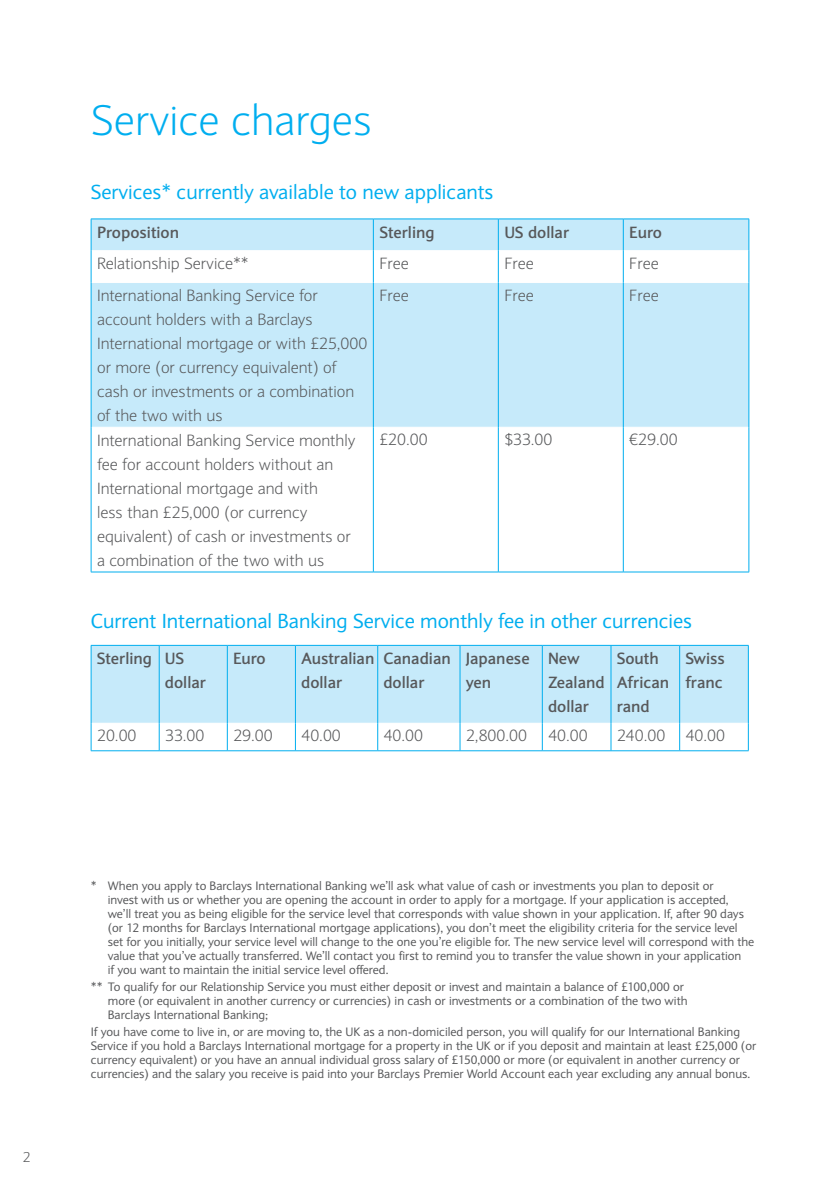
<style>
.page{position:relative;width:840px;height:1191px;background:#fff}
.page>*{position:absolute;margin:0;border:0;box-sizing:border-box;transform-origin:0 0}
.A5_Header{font:300 42px "Expert Sans";color:#00aeef}
.A5_Body_head{font:20px "Expert Sans";color:#00aeef}
.A5_Table_copy{font:300 16px/24px "Expert Sans";color:#57585a}
.A5_Table_copy_bold{font:700 16px/24px "Expert Sans";color:#57585a}
.t1{font:300 14px "Expert Sans";color:#57585a}
.A5_footnote{font:12px/14px "Expert Sans";color:#57585a}
</style>
<div class="page">
<div style="left:92px;top:220px;width:656px;height:207px;background:#c6eafa"></div>
<svg style="left:92px;top:251px;width:656px;height:31px"></svg>
<hr style="left:91px;top:250px;width:282px;height:1px;background:#fff">
<hr style="left:373px;top:250px;width:124px;height:1px;background:#fff">
<hr style="left:498px;top:250px;width:124px;height:1px;background:#fff">
<hr style="left:623px;top:250px;width:125px;height:1px;background:#fff">
<hr style="left:91px;top:282px;width:282px;height:1px;background:#fff">
<hr style="left:373px;top:282px;width:124px;height:1px;background:#fff">
<hr style="left:498px;top:282px;width:124px;height:1px;background:#fff">
<hr style="left:623px;top:282px;width:125px;height:1px;background:#fff">
<hr style="left:91px;top:219px;width:1px;height:32px;background:#00aeef">
<hr style="left:91px;top:219px;width:282px;height:1px;background:#00aeef">
<hr style="left:373px;top:219px;width:125px;height:1px;background:#00aeef">
<hr style="left:498px;top:219px;width:125px;height:1px;background:#00aeef">
<hr style="left:623px;top:219px;width:125px;height:1px;background:#00aeef">
<hr style="left:373px;top:219px;width:1px;height:32px;background:#00aeef">
<hr style="left:497px;top:219px;width:1px;height:32px;background:#00aeef">
<hr style="left:622px;top:219px;width:1px;height:32px;background:#00aeef">
<hr style="left:748px;top:219px;width:1px;height:32px;background:#00aeef">
<hr style="left:91px;top:251px;width:1px;height:31px;background:#00aeef">
<hr style="left:373px;top:251px;width:1px;height:31px;background:#00aeef">
<hr style="left:497px;top:251px;width:1px;height:31px;background:#00aeef">
<hr style="left:622px;top:251px;width:1px;height:31px;background:#00aeef">
<hr style="left:748px;top:251px;width:1px;height:31px;background:#00aeef">
<hr style="left:91px;top:282px;width:1px;height:145px;background:#00aeef">
<hr style="left:91px;top:427px;width:1px;height:144px;background:#00aeef">
<hr style="left:373px;top:282px;width:1px;height:145px;background:#00aeef">
<hr style="left:373px;top:427px;width:1px;height:144px;background:#00aeef">
<hr style="left:497px;top:282px;width:1px;height:145px;background:#00aeef">
<hr style="left:622px;top:282px;width:1px;height:145px;background:#00aeef">
<hr style="left:748px;top:282px;width:1px;height:145px;background:#00aeef">
<hr style="left:497px;top:427px;width:1px;height:144px;background:#00aeef">
<hr style="left:622px;top:427px;width:1px;height:144px;background:#00aeef">
<hr style="left:748px;top:427px;width:1px;height:144px;background:#00aeef">
<hr style="left:91px;top:571px;width:282px;height:1px;background:#00aeef">
<hr style="left:373px;top:571px;width:125px;height:1px;background:#00aeef">
<hr style="left:498px;top:571px;width:125px;height:1px;background:#00aeef">
<hr style="left:623px;top:571px;width:125px;height:1px;background:#00aeef">
<div style="left:92px;top:646px;width:655px;height:77px;background:#c6eafa"></div>
<hr style="left:91px;top:645px;width:68px;height:1px;background:#00aeef">
<hr style="left:159px;top:645px;width:68px;height:1px;background:#00aeef">
<hr style="left:227px;top:645px;width:68px;height:1px;background:#00aeef">
<hr style="left:295px;top:645px;width:82px;height:1px;background:#00aeef">
<hr style="left:377px;top:645px;width:83px;height:1px;background:#00aeef">
<hr style="left:460px;top:645px;width:82px;height:1px;background:#00aeef">
<hr style="left:542px;top:645px;width:68px;height:1px;background:#00aeef">
<hr style="left:610px;top:645px;width:69px;height:1px;background:#00aeef">
<hr style="left:679px;top:645px;width:69px;height:1px;background:#00aeef">
<hr style="left:91px;top:645px;width:1px;height:78px;background:#00aeef">
<hr style="left:159px;top:645px;width:1px;height:78px;background:#00aeef">
<hr style="left:227px;top:645px;width:1px;height:78px;background:#00aeef">
<hr style="left:295px;top:645px;width:1px;height:78px;background:#00aeef">
<hr style="left:377px;top:645px;width:1px;height:78px;background:#00aeef">
<hr style="left:459px;top:645px;width:1px;height:78px;background:#00aeef">
<hr style="left:541px;top:645px;width:1px;height:78px;background:#00aeef">
<hr style="left:610px;top:645px;width:1px;height:78px;background:#00aeef">
<hr style="left:679px;top:645px;width:1px;height:78px;background:#00aeef">
<hr style="left:747px;top:645px;width:1px;height:78px;background:#00aeef">
<svg style="left:91px;top:723px;width:657px;height:27px"></svg>
<hr style="left:91px;top:750px;width:68px;height:1px;background:#00aeef">
<hr style="left:159px;top:750px;width:68px;height:1px;background:#00aeef">
<hr style="left:227px;top:750px;width:68px;height:1px;background:#00aeef">
<hr style="left:295px;top:750px;width:82px;height:1px;background:#00aeef">
<hr style="left:377px;top:750px;width:83px;height:1px;background:#00aeef">
<hr style="left:460px;top:750px;width:82px;height:1px;background:#00aeef">
<hr style="left:542px;top:750px;width:68px;height:1px;background:#00aeef">
<hr style="left:610px;top:750px;width:69px;height:1px;background:#00aeef">
<hr style="left:679px;top:750px;width:69px;height:1px;background:#00aeef">
<p class="t1" style="left:23px;top:1149px;width:9px">2</p>
<p class="A5_Header" style="left:91px;top:95px;width:282px">Service charges</p>
<p class="A5_Body_head" style="left:91px;top:180px;width:404px">Services* currently available to new applicants</p>
<p class="A5_Table_copy_bold" style="left:97px;top:220px;width:83px">Proposition</p>
<p class="A5_Table_copy_bold" style="left:379px;top:220px;width:57px">Sterling</p>
<p class="A5_Table_copy_bold" style="left:504px;top:220px;width:66px">US dollar</p>
<p class="A5_Table_copy_bold" style="left:629px;top:220px;width:34px">Euro</p>
<p class="A5_Table_copy" style="left:97px;top:252px;width:153px">Relationship Service**</p>
<p class="A5_Table_copy" style="left:379px;top:252px;width:31px">Free</p>
<p class="A5_Table_copy" style="left:504px;top:252px;width:31px">Free</p>
<p class="A5_Table_copy" style="left:629px;top:252px;width:31px">Free</p>
<p class="A5_Table_copy" style="left:97px;top:283px;width:271px">International Banking Service for account holders with a Barclays<br>International mortgage or with £25,000 or more (or currency equivalent) of cash or investments or a combination of the two with us</p>
<p class="A5_Table_copy" style="left:379px;top:283px;width:31px">Free</p>
<p class="A5_Table_copy" style="left:504px;top:283px;width:31px">Free</p>
<p class="A5_Table_copy" style="left:629px;top:283px;width:31px">Free</p>
<p class="A5_Table_copy" style="left:97px;top:428px;width:260px">International Banking Service monthly fee for account holders without an International mortgage and with<br>less than £25,000 (or currency equivalent) of cash or investments or a combination of the two with us</p>
<p class="A5_Table_copy" style="left:379px;top:428px;width:50px">£20.00</p>
<p class="A5_Table_copy" style="left:504px;top:428px;width:50px">$33.00</p>
<p class="A5_Table_copy" style="left:629px;top:428px;width:50px">€29.00</p>
<p class="A5_Body_head" style="left:91px;top:608px;width:602px">Current International Banking Service monthly fee in other currencies</p>
<p class="A5_Table_copy_bold" style="left:97px;top:646px;width:57px">Sterling</p>
<p class="A5_Table_copy_bold" style="left:165px;top:646px;width:43px">US dollar</p>
<p class="A5_Table_copy_bold" style="left:233px;top:646px;width:34px">Euro</p>
<p class="A5_Table_copy_bold" style="left:301px;top:646px;width:75px">Australian dollar</p>
<p class="A5_Table_copy_bold" style="left:383px;top:646px;width:69px">Canadian dollar</p>
<p class="A5_Table_copy_bold" style="left:465px;top:646px;width:65px">Japanese yen</p>
<p class="A5_Table_copy_bold" style="left:547px;top:646px;width:58px">New<br>Zealand dollar</p>
<p class="A5_Table_copy_bold" style="left:616px;top:646px;width:54px">South<br>African rand</p>
<p class="A5_Table_copy_bold" style="left:685px;top:646px;width:41px">Swiss franc</p>
<p class="A5_Table_copy" style="left:97px;top:723px;width:41px">20.00</p>
<p class="A5_Table_copy" style="left:165px;top:723px;width:41px">33.00</p>
<p class="A5_Table_copy" style="left:233px;top:723px;width:41px">29.00</p>
<p class="A5_Table_copy" style="left:301px;top:723px;width:41px">40.00</p>
<p class="A5_Table_copy" style="left:383px;top:723px;width:41px">40.00</p>
<p class="A5_Table_copy" style="left:466px;top:723px;width:62px">2,800.00</p>
<p class="A5_Table_copy" style="left:548px;top:723px;width:41px">40.00</p>
<p class="A5_Table_copy" style="left:616px;top:723px;width:50px">240.00</p>
<p class="A5_Table_copy" style="left:685px;top:723px;width:41px">40.00</p>
<p class="A5_footnote" style="left:108px;top:878px;width:647px;text-indent:-17px">* When you apply to Barclays International Banking we’ll ask what value of cash or investments you plan to deposit or<br>invest with us or whether you are opening the account in order to apply for a mortgage. If your application is accepted, we’ll treat you as being eligible for the service level that corresponds with value shown in your application. If, after 90 days (or 12 months for Barclays International mortgage applications), you don’t meet the eligibility criteria for the service level set for you initially, your service level will change to the one you’re eligible for. The new service level will correspond with the value that you’ve actually transferred. We’ll contact you first to remind you to transfer the value shown in your application<br>if you want to maintain the initial service level offered.</p>
<p class="A5_footnote" style="left:108px;top:979px;width:581px;text-indent:-17px">** To qualify for our Relationship Service you must either deposit or invest and maintain a balance of £100,000 or more (or equivalent in another currency or currencies) in cash or investments or a combination of the two with<br>Barclays International Banking;</p>
<p class="A5_footnote" style="left:91px;top:1024px;width:666px">If you have come to live in, or are moving to, the UK as a non-domiciled person, you will qualify for our International Banking Service if you hold a Barclays International mortgage for a property in the UK or if you deposit and maintain at least £25,000 (or currency equivalent) or you have an annual individual gross salary of £150,000 or more (or equivalent in another currency or currencies) and the salary you receive is paid into your Barclays Premier World Account each year excluding any annual bonus.</p>
</div>
